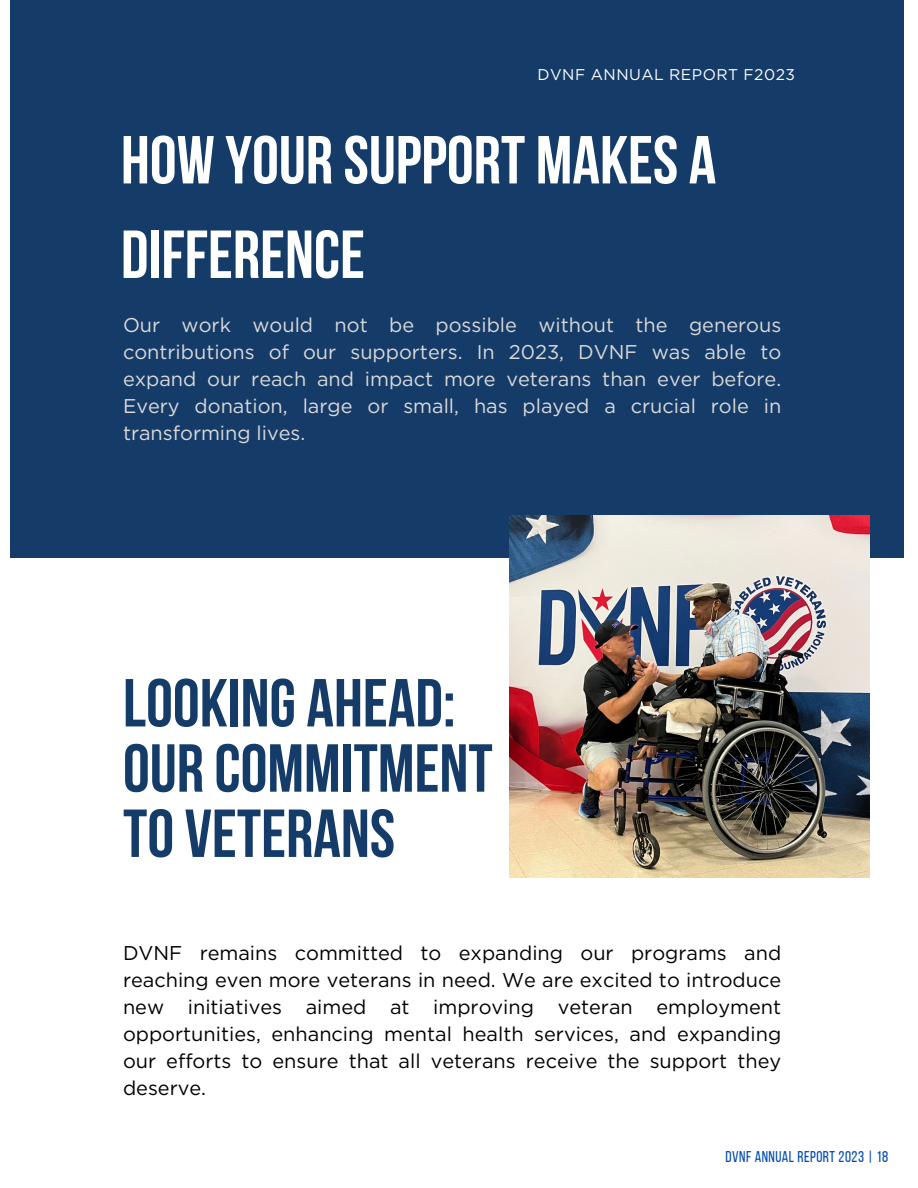
<style>
.page{position:relative;width:918px;height:1188px;background:#fff}
.page>*{position:absolute;margin:0;border:0;box-sizing:border-box;transform-origin:0 0}
.t1{font:67.8px/65.2px "Bebas Neue Cyrillic";color:#153c69}
.t2{font:67.8px/94.5px "Bebas Neue Cyrillic";color:#fff}
.t3{font:19.95px/27px "Gotham";color:#000;text-align:justify}
.t4{font:19.95px/27px "Gotham";color:#dad9d8;text-align:justify}
.t5{font:15.6px "Bebas Neue";letter-spacing:.03em;color:#004aad}
.t6{font:15.6px "Gotham";letter-spacing:.03em;color:#fff}
</style>
<div class="page">
<div style="left:10px;top:0;width:894px;height:558px;background:#153c69"></div>
<img style="left:510px;top:516px;width:360px;height:361px">
<h1 class="t6" style="left:538px;top:65px;width:259px">DVNF ANNUAL REPORT F2023</h1>
<h2 class="t2" style="left:121px;top:119px;width:597px">HOW YOUR SUPPORT MAKES A<br>DIFFERENCE</h2>
<p class="t4" style="left:123px;top:312px;width:660px">Our work would not be possible without the generous contributions of our supporters. In 2023, DVNF was able to expand our reach and impact more veterans than ever before.<br>Every donation, large or small, has played a crucial role in transforming lives.</p>
<h1 class="t1" style="left:123px;top:677px;width:371px">LOOKING AHEAD:<br>OUR COMMITMENT<br>TO VETERANS</h1>
<h2 class="t3" style="left:123px;top:939px;width:660px">DVNF remains committed to expanding our programs and reaching even more veterans in need. We are excited to introduce new initiatives aimed at improving veteran employment opportunities, enhancing mental health services, and expanding our efforts to ensure that all veterans receive the support they deserve.</h2>
<p class="t5" style="left:726px;top:1151px;width:164px">DVNF ANNUAL REPORT 2023 | 18</p>
</div>
